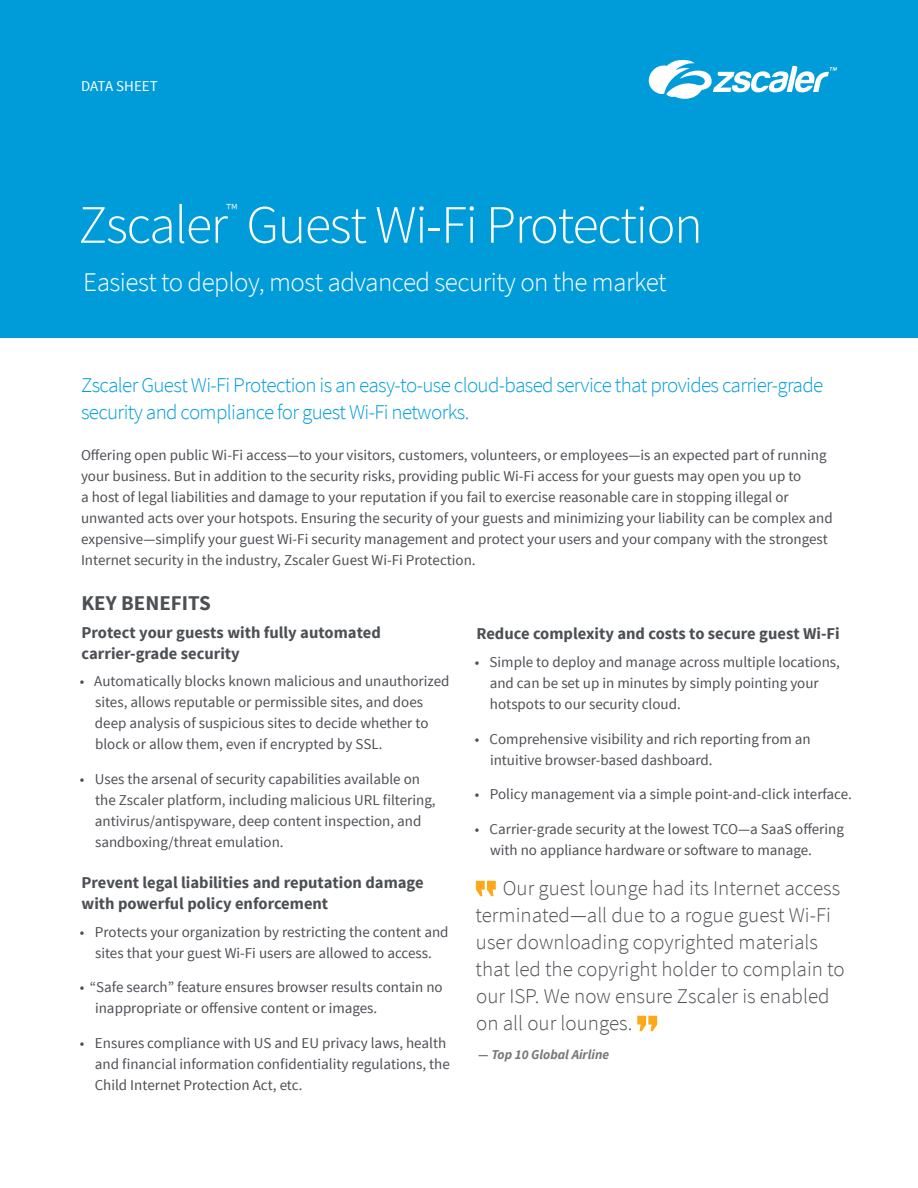
<style>
.page{position:relative;width:918px;height:1188px;background:#fff}
.page>*{position:absolute;margin:0;border:0;box-sizing:border-box;transform-origin:0 0}
.t1{font:300 54px "Source Sans Pro";letter-spacing:-.025em;color:#fff}
.t2{font:300 27px "Source Sans Pro";letter-spacing:-.02em;color:#fff}
.t3{font:300 21px/27px "Source Sans Pro";color:#4c4f54}
.t4{font:300 21px/27px "Source Sans Pro";letter-spacing:-.03em;color:#009cda}
.t5{font:700 21px "Source Sans Pro";color:#4c4f54}
.t6{font:300 18px "Source Sans Pro";color:#fff}
.t7{font:700 16.5px/21px "Source Sans Pro";color:#4c4f54}
.t8{font:15px/21px "Source Sans Pro";color:#4c4f54}
.t9{font:15px "Source Sans Pro";color:#fff}
.t10{font:italic 700 13.5px "Source Sans Pro";color:#78797a}
</style>
<div class="page">
<div style="left:0;top:0;width:918px;height:338px;background:#009cda"></div>
<svg style="left:648px;top:60px;width:189px;height:39px"></svg>
<svg style="left:476px;top:881px;width:20px;height:15px"></svg>
<svg style="left:637px;top:1016px;width:20px;height:15px"></svg>
<p class="t9" style="left:81px;top:77px;width:78px">DATA SHEET</p>
<p class="t6" style="left:226px;top:199px;width:12px">™</p>
<h1 class="t1" style="left:78px;top:192px;width:626px">Zscaler Guest Wi-Fi Protection</h1>
<h2 class="t2" style="left:83px;top:266px;width:585px">Easiest to deploy, most advanced security on the market</h2>
<h3 class="t4" style="left:81px;top:371px;width:744px">Zscaler Guest Wi-Fi Protection is an easy-to-use cloud-based service that provides carrier-grade security and compliance for guest Wi-Fi networks.</h3>
<p class="t8" style="left:81px;top:445px;width:753px">Offering open public Wi-Fi access—to your visitors, customers, volunteers, or employees—is an expected part of running your business. But in addition to the security risks, providing public Wi-Fi access for your guests may open you up to<br>a host of legal liabilities and damage to your reputation if you fail to exercise reasonable care in stopping illegal or unwanted acts over your hotspots. Ensuring the security of your guests and minimizing your liability can be complex and expensive—simplify your guest Wi-Fi security management and protect your users and your company with the strongest Internet security in the industry, Zscaler Guest Wi-Fi Protection.</p>
<h3 class="t5" style="left:81px;top:589px;width:131px">KEY BENEFITS</h3>
<p class="t7" style="left:82px;top:622px;width:301px">Protect your guests with fully automated carrier-grade security</p>
<p class="t8" style="left:95px;top:671px;width:356px;text-indent:-15px">• Automatically blocks known malicious and unauthorized sites, allows reputable or permissible sites, and does deep analysis of suspicious sites to decide whether to block or allow them, even if encrypted by SSL.</p>
<p class="t8" style="left:95px;top:769px;width:342px;text-indent:-15px">• Uses the arsenal of security capabilities available on the Zscaler platform, including malicious URL filtering, antivirus/antispyware, deep content inspection, and sandboxing/threat emulation.</p>
<p class="t7" style="left:82px;top:873px;width:344px">Prevent legal liabilities and reputation damage with powerful policy enforcement</p>
<p class="t8" style="left:80px;top:922px;width:370px;text-align:center">• Protects your organization by restricting the content and sites that your guest Wi-Fi users are allowed to access.</p>
<p class="t8" style="left:95px;top:977px;width:349px;text-indent:-15px">• “Safe search” feature ensures browser results contain no inappropriate or offensive content or images.</p>
<p class="t8" style="left:95px;top:1033px;width:357px;text-indent:-15px">• Ensures compliance with US and EU privacy laws, health and financial information confidentiality regulations, the<br>Child Internet Protection Act, etc.</p>
<p class="t7" style="left:476px;top:624px;width:365px">Reduce complexity and costs to secure guest Wi-Fi</p>
<p class="t8" style="left:490px;top:652px;width:352px;text-indent:-15px">• Simple to deploy and manage across multiple locations, and can be set up in minutes by simply pointing your hotspots to our security cloud.</p>
<p class="t8" style="left:490px;top:728px;width:322px;text-indent:-15px">• Comprehensive visibility and rich reporting from an intuitive browser-based dashboard.</p>
<p class="t8" style="left:475px;top:784px;width:379px">• Policy management via a simple point-and-click interface.</p>
<p class="t8" style="left:490px;top:818px;width:355px;text-indent:-15px">• Carrier-grade security at the lowest TCO—a SaaS offering with no appliance hardware or software to manage.</p>
<h3 class="t3" style="left:476px;top:875px;width:371px;text-indent:27px">Our guest lounge had its Internet access terminated—all due to a rogue guest Wi-Fi user downloading copyrighted materials that led the copyright holder to complain to our ISP. We now ensure Zscaler is enabled on all our lounges.</h3>
<p class="t10" style="left:478px;top:1046px;width:132px">— Top 10 Global Airline</p>
</div>
